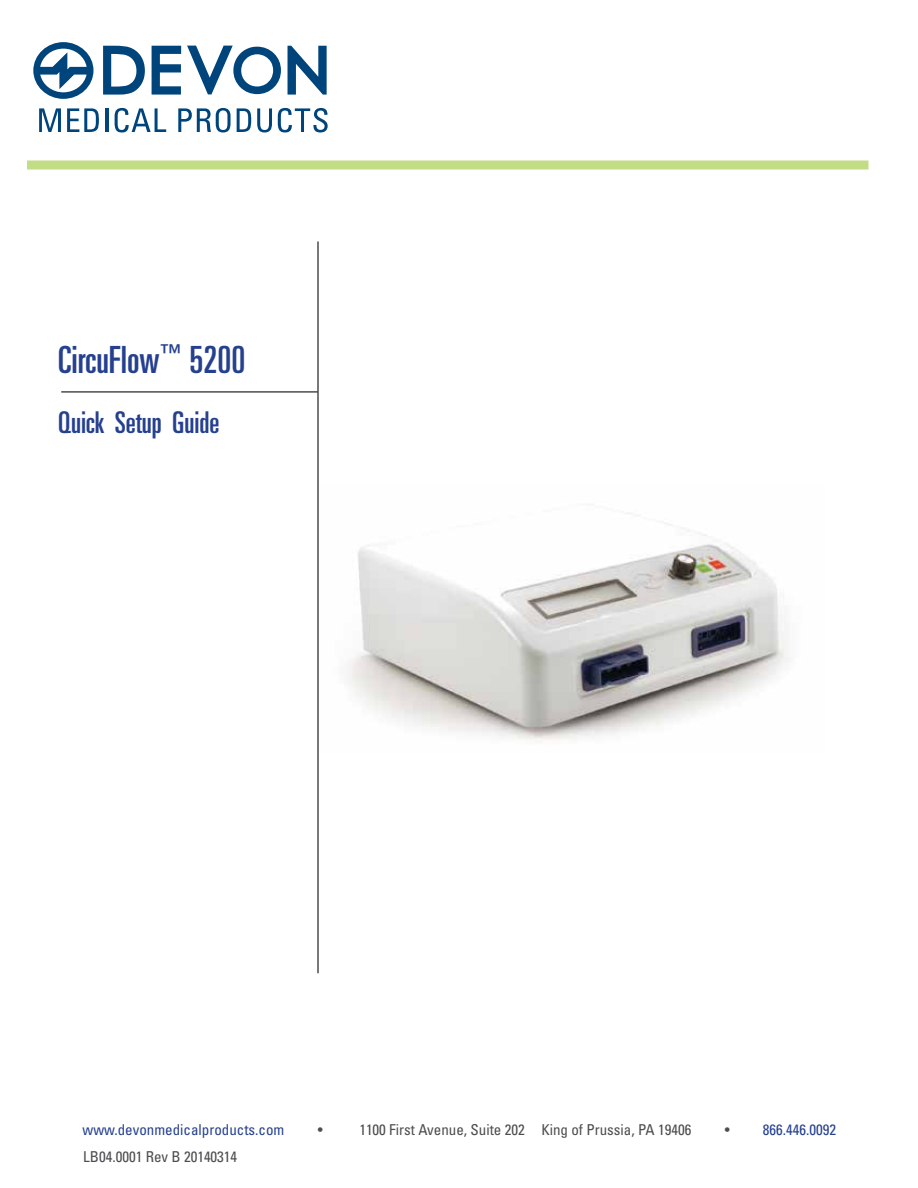
<style>
.page{position:relative;width:918px;height:1188px;background:#fff}
.page>*{position:absolute;margin:0;border:0;box-sizing:border-box;transform-origin:0 0}
.t1{font:ultra-condensed 37.5px "Univers";color:#25408f}
.t2{font:ultra-condensed 30px "Univers";color:#25408f}
.t3{font:condensed 15px "Univers";color:#4d4d4f}
.t4{font:condensed 15px "Univers";color:#25408f}
.s1{color:#4d4d4f}
</style>
<div class="page">
<img style="left:348px;top:513px;width:442px;height:230px">
<div style="left:27px;top:160px;width:841px;height:10px;background:#c3dd87"></div>
<hr style="left:317px;top:242px;width:2px;height:731px;background:#4d4d4f">
<hr style="left:61px;top:391px;width:257px;height:2px;background:#4d4d4f">
<svg style="left:39px;top:108px;width:22px;height:24px"></svg>
<svg style="left:67px;top:108px;width:32px;height:24px"></svg>
<hr style="left:105px;top:108px;width:3px;height:24px;background:#00447c">
<svg style="left:115px;top:108px;width:51px;height:24px"></svg>
<svg style="left:178px;top:108px;width:53px;height:24px"></svg>
<svg style="left:237px;top:108px;width:14px;height:24px"></svg>
<svg style="left:257px;top:108px;width:15px;height:24px"></svg>
<svg style="left:278px;top:108px;width:50px;height:25px"></svg>
<svg style="left:33px;top:42px;width:60px;height:57px"></svg>
<svg style="left:288px;top:46px;width:39px;height:49px"></svg>
<svg style="left:103px;top:46px;width:42px;height:49px"></svg>
<svg style="left:152px;top:46px;width:29px;height:49px"></svg>
<svg style="left:187px;top:46px;width:94px;height:48px"></svg>
<h1 class="t1" style="left:58px;top:338px;width:189px">CircuFlow<sup>™</sup> 5200</h1>
<h2 class="t2" style="left:58px;top:405px;width:163px">Quick Setup Guide</h2>
<p class="t4" style="left:83px;top:1121px;width:203px">www.devonmedicalproducts.com</p>
<p class="t3" style="left:318px;top:1121px;width:6px">•</p>
<p class="t3" style="left:359px;top:1121px;width:334px">1100 First Avenue, Suite 202 King of Prussia, PA 19406</p>
<p class="t4" style="left:725px;top:1121px;width:113px"><span class="s1">•</span> 866.446.0092</p>
<p class="t3" style="left:83px;top:1147px;width:156px">LB04.0001 Rev B 20140314</p>
</div>
